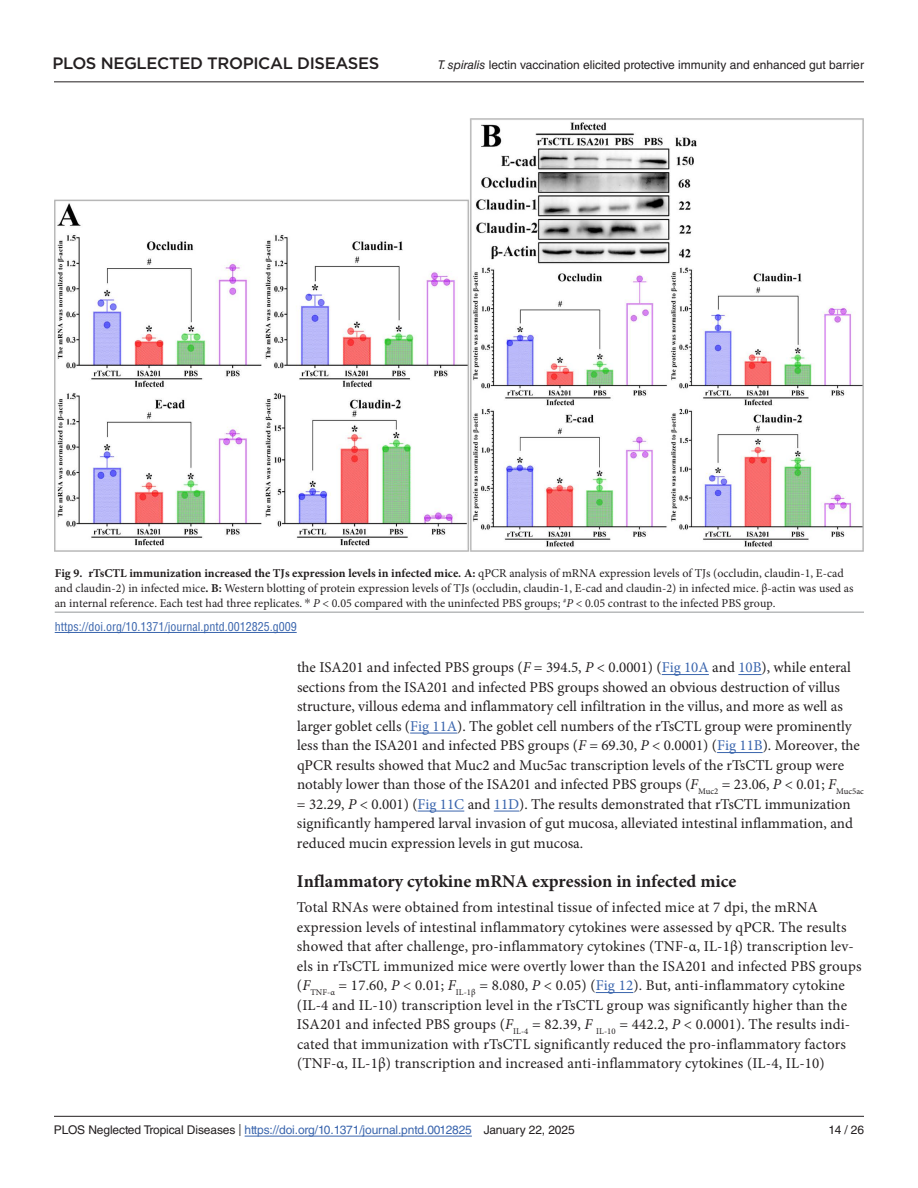
<style>
.page{position:relative;width:918px;height:1188px;background:#fff}
.page>*{position:absolute;margin:0;border:0;box-sizing:border-box;transform-origin:0 0}
.HeadB{font:700 18px "Minion Pro";color:#231f20}
.t1{font:500 16.5px "Gotham";letter-spacing:-.02em;color:#231f20}
.Text{font:15px/19.5px "Minion Pro";color:#231f20}
.FigCapt{font:12px/15px "Minion Pro";color:#231f20}
.t2{font:12px "Helvetica LT Std";letter-spacing:-.01em;color:#3a65ad}
.t3{font:12px "Helvetica LT Std";color:#231f20}
.Fig_Soruce{font:condensed 12px "Helvetica LT Std";color:#3a65ad}
.s1{font-style:italic}
.s2{font-weight:700}
.s3{font-family:"Gandhari Unicode"}
.s4{color:#3a65ad}
.s5{color:#231f20}
.s6{font-family:"Minion Pro";color:#231f20}
</style>
<div class="page">
<hr style="left:54px;top:1116px;width:810px;height:1px;background:#231f20">
<hr style="left:245px;top:1136px;width:227px;height:1px;background:#3a65ad">
<hr style="left:54px;top:81px;width:810px;height:1px;background:#231f20">
<hr style="left:662px;top:674px;width:47px;height:1px;background:#3a65ad">
<svg style="left:738px;top:674px;width:24px;height:1px"></svg>
<hr style="left:410px;top:733px;width:47px;height:1px;background:#3a65ad">
<hr style="left:717px;top:752px;width:46px;height:1px;background:#3a65ad">
<hr style="left:418px;top:811px;width:46px;height:1px;background:#3a65ad">
<svg style="left:494px;top:811px;width:25px;height:1px"></svg>
<hr style="left:596px;top:992px;width:37px;height:1px;background:#3a65ad">
<img style="left:55px;top:118px;width:809px;height:434px">
<hr style="left:55px;top:612px;width:809px;height:1px;background:#939698">
<hr style="left:55px;top:632px;width:242px;height:1px;background:#3a65ad">
<p class="t1" style="left:52px;top:54px;width:327px">PLOS NEGLECTED TROPICAL DISEASES</p>
<p class="t3" style="left:438px;top:58px;width:428px"><span class="s1">T. spiralis</span> lectin vaccination elicited protective immunity and enhanced gut barrier</p>
<p class="FigCapt" style="left:55px;top:566px;width:800px"><span class="s2">Fig 9. rTsCTL immunization increased the TJs expression levels in infected mice. A:</span> qPCR analysis of mRNA expression levels of TJs (occludin, claudin-1, E-cad and claudin-2) in infected mice<span class="s2">. B:</span> Western blotting of protein expression levels of TJs (occludin, claudin-1, E-cad and claudin-2) in infected mice. β-actin was used as an internal reference. Each test had three replicates. <span class="s3">*</span> <span class="s1">P</span> &lt; 0.05 compared with the uninfected PBS groups; <sup>#</sup><span class="s1">P</span> &lt; 0.05 contrast to the infected PBS group.</p>
<p class="Fig_Soruce" style="left:55px;top:619px;width:243px">https://doi.org/10.1371/journal.pntd.0012825.g009</p>
<p class="Text" style="left:297px;top:658px;width:569px">the ISA201 and infected PBS groups (<span class="s1">F</span> = 394.5, <span class="s1">P</span> &lt; 0.0001) (<span class="s4">Fig 10A</span> and <span class="s4">10B</span>), while enteral sections from the ISA201 and infected PBS groups showed an obvious destruction of villus structure, villous edema and inflammatory cell infiltration in the villus, and more as well as larger goblet cells (<span class="s4">Fig 11A</span>). The goblet cell numbers of the rTsCTL group were prominently less than the ISA201 and infected PBS groups (<span class="s1">F</span> = 69.30, <span class="s1">P</span> &lt; 0.0001) (<span class="s4">Fig 11B</span>). Moreover, the qPCR results showed that Muc2 and Muc5ac transcription levels of the rTsCTL group were notably lower than those of the ISA201 and infected PBS groups (<span class="s1">F</span><sub>Muc2</sub> = 23.06, <span class="s1">P</span> &lt; 0.01; <span class="s1">F</span><sub>Muc5ac </sub>= 32.29, <span class="s1">P</span> &lt; 0.001) (<span class="s4">Fig 11C</span> and <span class="s4">11D</span>). The results demonstrated that rTsCTL immunization significantly hampered larval invasion of gut mucosa, alleviated intestinal inflammation, and reduced mucin expression levels in gut mucosa.</p>
<p class="HeadB" style="left:297px;top:868px;width:441px">Inflammatory cytokine mRNA expression in infected mice</p>
<p class="Text" style="left:297px;top:898px;width:566px">Total RNAs were obtained from intestinal tissue of infected mice at 7 dpi, the mRNA expression levels of intestinal inflammatory cytokines were assessed by qPCR. The results showed that after challenge, pro-inflammatory cytokines (TNF-α, IL-1β) transcription lev&shy;els in rTsCTL immunized mice were overtly lower than the ISA201 and infected PBS groups (<span class="s1">F</span><sub>TNF-α</sub> = 17.60, <span class="s1">P</span> &lt; 0.01; <span class="s1">F</span><sub>IL-1β</sub> = 8.080, <span class="s1">P</span> &lt; 0.05) (<span class="s4">Fig 12</span>). But, anti-inflammatory cytokine (IL-4 and IL-10) transcription level in the rTsCTL group was significantly higher than the ISA201 and infected PBS groups (<span class="s1">F</span><sub>IL-4</sub> = 82.39, <span class="s1">F</span> <sub>IL-10</sub> = 442.2, <span class="s1">P</span> &lt; 0.0001). The results indi&shy;cated that immunization with rTsCTL significantly reduced the pro-inflammatory factors (TNF-α, IL-1β) transcription and increased anti-inflammatory cytokines (IL-4, IL-10)</p>
<p class="t2" style="left:54px;top:1123px;width:522px"><span class="s5">PLOS Neglected Tropical Diseases</span> <span class="s6">|</span> https://doi.org/10.1371/journal.pntd.0012825 <span class="s5">January 22, 2025</span></p>
<p class="t3" style="left:829px;top:1123px;width:37px">14 / 26</p>
</div>
